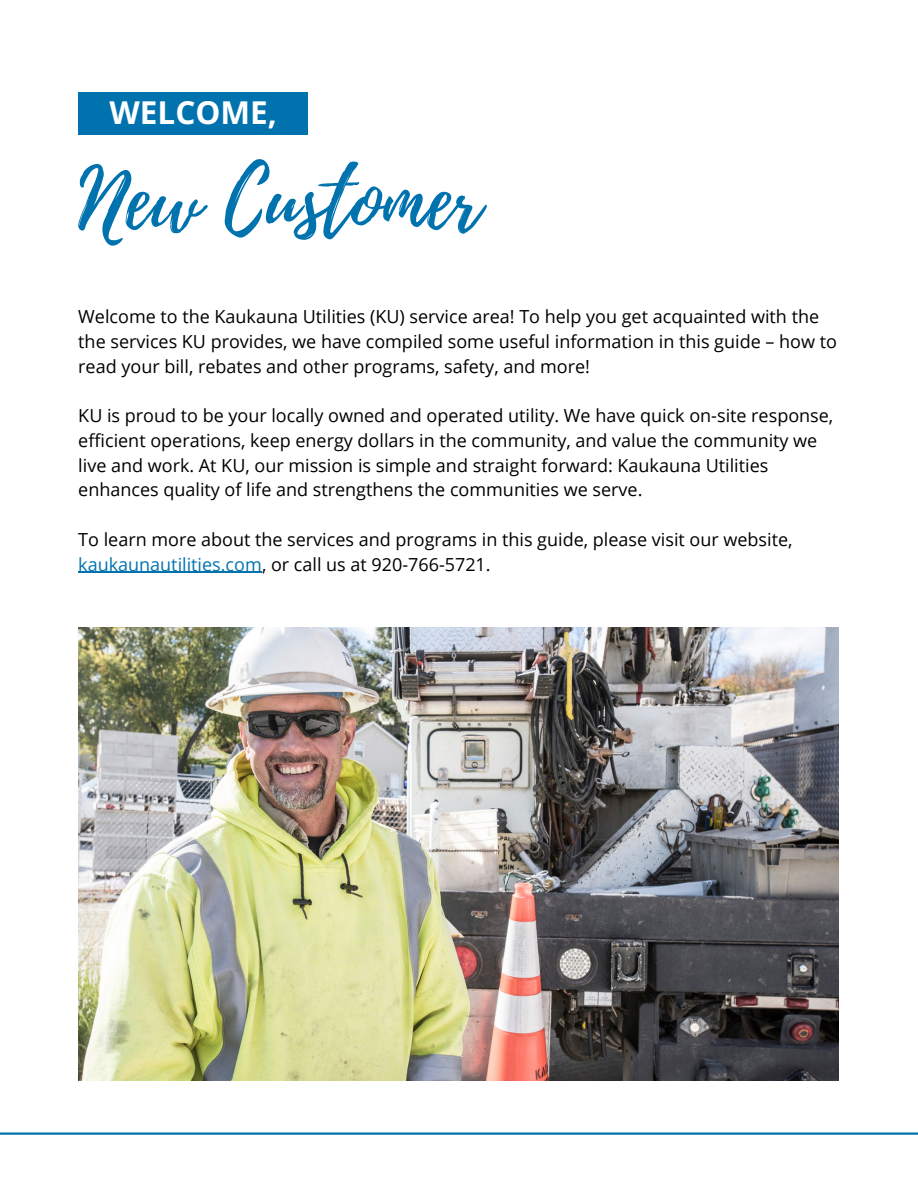
<style>
.page{position:relative;width:918px;height:1188px;background:#fff}
.page>*{position:absolute;margin:0;border:0;box-sizing:border-box;transform-origin:0 0}
.t1{font:82.5px "Playlist Script";color:#0073af}
.t2{font:700 31.5px "Open Sans";color:#fff}
.t3{font:18px/24.8px "Open Sans";color:#000}
.s1{color:#0073af}
</style>
<div class="page">
<hr style="left:0;top:1132px;width:918px;height:3px;background:#0073af">
<div style="left:78px;top:92px;width:230px;height:42px;background:#0073af"></div>
<img style="left:78px;top:627px;width:761px;height:454px">
<hr style="left:78px;top:572px;width:184px;height:1px;background:#0073af">
<p class="t2" style="left:110px;top:91px;width:169px">WELCOME,</p>
<h1 class="t1" style="left:78px;top:141px;width:404px">New Customer</h1>
<p class="t3" style="left:78px;top:304px;width:760px">Welcome to the Kaukauna Utilities (KU) service area! To help you get acquainted with the the services KU provides, we have compiled some useful information in this guide – how to read your bill, rebates and other programs, safety, and more!</p>
<p class="t3" style="left:78px;top:403px;width:757px">KU is proud to be your locally owned and operated utility. We have quick on-site response, efficient operations, keep energy dollars in the community, and value the community we live and work. At KU, our mission is simple and straight forward: Kaukauna Utilities enhances quality of life and strengthens the communities we serve.</p>
<p class="t3" style="left:78px;top:526px;width:716px">To learn more about the services and programs in this guide, please visit our website, <span class="s1">kaukaunautilities.com</span>, or call us at 920-766-5721.</p>
</div>
